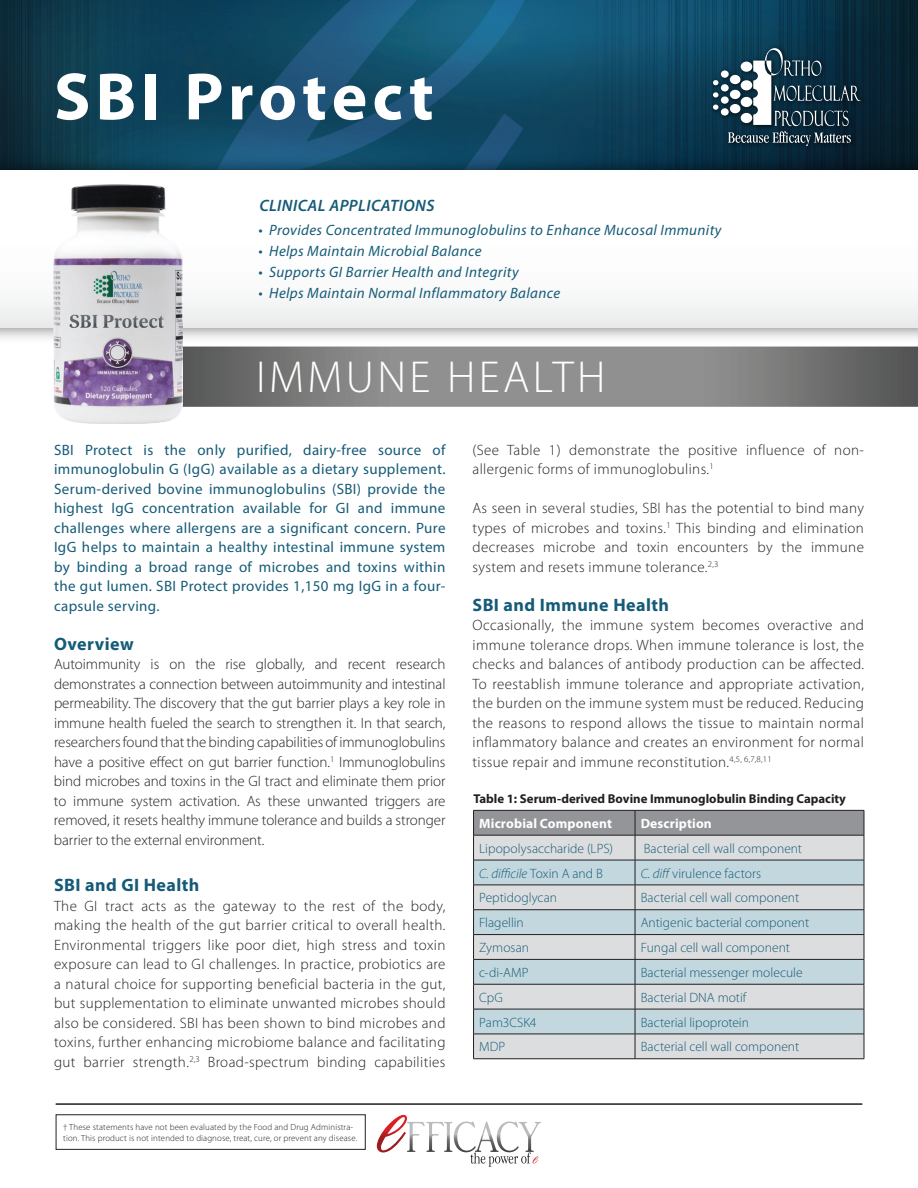
<style>
.page{position:relative;width:918px;height:1188px;background:#fff}
.page>*{position:absolute;margin:0;border:0;box-sizing:border-box;transform-origin:0 0}
.t1{font:700 67.5px "Myriad Pro";letter-spacing:.075em;color:#fff}
.t2{font:300 45px "Myriad Pro";letter-spacing:.075em;color:#fff}
.t3{font:700 18px "Myriad Pro";letter-spacing:.025em;color:#155b77}
.t4{font:italic 600 16.5px "Myriad Pro";letter-spacing:.025em;color:#155b77}
.t5{font:300 15px/19.5px "Myriad Pro";letter-spacing:.025em;color:#231f20;text-align:justify}
.t6{font:15px/19.5px "Myriad Pro";letter-spacing:.025em;color:#155b77;text-align:justify}
.t7{font:italic 15px "Myriad Pro";letter-spacing:.025em;color:#155b77}
.t8{font:300 13.5px "Myriad Pro";color:#155b77}
.t9{font:700 13.5px "Myriad Pro";letter-spacing:.01em;color:#fff}
.t10{font:italic 300 13.5px "Myriad Pro";letter-spacing:-.005em;color:#155b77}
.t11{font:700 12.9px "Myriad Pro";color:#231f20}
.t12{font:300 8.85px/10.6px "Myriad Pro";letter-spacing:.015em;color:#231f20}
.s1{font-style:normal}
.s2{font-style:italic}
</style>
<div class="page">
<img style="left:0;top:0;width:918px;height:148px">
<img style="left:0;top:148px;width:918px;height:199px">
<div style="left:0;top:170px;width:918px;height:158px;background:#fff"></div>
<img style="left:95px;top:308px;width:823px;height:116px">
<img style="left:707px;top:42px;width:161px;height:112px">
<div style="left:721px;top:70px;width:8px;height:8px;background:#fff;border-radius:50%"></div>
<div style="left:721px;top:84px;width:8px;height:8px;background:#fff;border-radius:50%"></div>
<div style="left:721px;top:96px;width:8px;height:8px;background:#fff;border-radius:50%"></div>
<div style="left:721px;top:108px;width:8px;height:8px;background:#fff;border-radius:50%"></div>
<svg style="left:713px;top:80px;width:5px;height:5px"></svg>
<svg style="left:713px;top:92px;width:5px;height:6px"></svg>
<svg style="left:713px;top:105px;width:5px;height:5px"></svg>
<svg style="left:728px;top:48px;width:133px;height:98px;background:#3c5563"></svg>
<svg style="left:377px;top:1115px;width:164px;height:52px"></svg>
<hr style="left:56px;top:1103px;width:806px;height:2px;background:#211e1e">
<div style="left:56px;top:1114px;width:310px;height:36px;border:1px solid #231f20"></div>
<img style="left:54px;top:184px;width:128px;height:239px">
<svg style="left:473px;top:810px;width:392px;height:249px;background:#c0c8cc"></svg>
<hr style="left:473px;top:1059px;width:162px;height:1px;background:#231f20">
<hr style="left:635px;top:1059px;width:229px;height:1px;background:#231f20">
<h1 class="t1" style="left:54px;top:53px;width:381px">SBI Protect</h1>
<p class="t4" style="left:259px;top:195px;width:177px">CLINICAL APPLICATIONS</p>
<p class="t7" style="left:258px;top:220px;width:465px">• Provides Concentrated Immunoglobulins to Enhance Mucosal Immunity</p>
<p class="t7" style="left:258px;top:241px;width:225px">• Helps Maintain Microbial Balance</p>
<p class="t7" style="left:258px;top:262px;width:262px">• Supports GI Barrier Health and Integrity</p>
<p class="t7" style="left:258px;top:283px;width:303px">• Helps Maintain Normal Inflammatory Balance</p>
<h2 class="t2" style="left:256px;top:350px;width:351px">IMMUNE HEALTH</h2>
<p class="t6" style="left:54px;top:440px;width:393px">SBI Protect is the only purified, dairy-free source of immunoglobulin G (IgG) available as a dietary supplement.<br>Serum-derived bovine immunoglobulins (SBI) provide the highest IgG concentration available for GI and immune challenges where allergens are a significant concern. Pure IgG helps to maintain a healthy intestinal immune system by binding a broad range of microbes and toxins within the gut lumen. SBI Protect provides 1,150 mg IgG in a four&shy;capsule serving.</p>
<p class="t3" style="left:54px;top:632px;width:81px">Overview</p>
<p class="t5" style="left:54px;top:654px;width:393px">Autoimmunity is on the rise globally, and recent research demonstrates a connection between autoimmunity and intestinal permeability. The discovery that the gut barrier plays a key role in immune health fueled the search to strengthen it. In that search, researchers found that the binding capabilities of immunoglobulins have a positive effect on gut barrier function.<sup>1</sup> Immunoglobulins bind microbes and toxins in the GI tract and eliminate them prior to immune system activation. As these unwanted triggers are removed, it resets healthy immune tolerance and builds a stronger barrier to the external environment.</p>
<p class="t3" style="left:54px;top:874px;width:147px">SBI and GI Health</p>
<p class="t5" style="left:54px;top:896px;width:393px">The GI tract acts as the gateway to the rest of the body, making the health of the gut barrier critical to overall health.<br>Environmental triggers like poor diet, high stress and toxin exposure can lead to GI challenges. In practice, probiotics are a natural choice for supporting beneficial bacteria in the gut, but supplementation to eliminate unwanted microbes should also be considered. SBI has been shown to bind microbes and toxins, further enhancing microbiome balance and facilitating gut barrier strength.<sup>2,3</sup> Broad-spectrum binding capabilities</p>
<p class="t12" style="left:63px;top:1122px;width:296px">† These statements have not been evaluated by the Food and Drug Administra&shy;tion. This product is not intended to diagnose, treat, cure, or prevent any disease.</p>
<p class="t5" style="left:472px;top:440px;width:393px">(See Table 1) demonstrate the positive influence of non&shy;allergenic forms of immunoglobulins.<sup>1</sup></p>
<p class="t5" style="left:472px;top:498px;width:393px">As seen in several studies, SBI has the potential to bind many types of microbes and toxins.<sup>1</sup> This binding and elimination decreases microbe and toxin encounters by the immune system and resets immune tolerance.<sup>2,3</sup></p>
<p class="t3" style="left:472px;top:593px;width:198px">SBI and Immune Health</p>
<p class="t5" style="left:472px;top:615px;width:393px">Occasionally, the immune system becomes overactive and immune tolerance drops. When immune tolerance is lost, the checks and balances of antibody production can be affected.<br>To reestablish immune tolerance and appropriate activation, the burden on the immune system must be reduced. Reducing the reasons to respond allows the tissue to maintain normal inflammatory balance and creates an environment for normal tissue repair and immune reconstitution.<sup>4,5,</sup> <sup>6,7,8,11</sup></p>
<p class="t11" style="left:473px;top:790px;width:374px">Table 1: Serum-derived Bovine Immunoglobulin Binding Capacity</p>
<p class="t9" style="left:479px;top:814px;width:134px">Microbial Component</p>
<p class="t9" style="left:641px;top:814px;width:73px">Description</p>
<p class="t8" style="left:479px;top:840px;width:135px">Lipopolysaccharide (LPS)</p>
<p class="t8" style="left:644px;top:840px;width:160px">Bacterial cell wall component</p>
<p class="t10" style="left:479px;top:866px;width:125px">C. difficile <span class="s1">Toxin A and B</span></p>
<p class="t8" style="left:641px;top:865px;width:122px"><span class="s2">C. diff</span> virulence factors</p>
<p class="t8" style="left:479px;top:890px;width:79px">Peptidoglycan</p>
<p class="t8" style="left:641px;top:890px;width:160px">Bacterial cell wall component</p>
<p class="t8" style="left:479px;top:915px;width:46px">Flagellin</p>
<p class="t8" style="left:641px;top:915px;width:170px">Antigenic bacterial component</p>
<p class="t8" style="left:479px;top:939px;width:51px">Zymosan</p>
<p class="t8" style="left:641px;top:939px;width:151px">Fungal cell wall component</p>
<p class="t8" style="left:479px;top:964px;width:51px">c-di-AMP</p>
<p class="t8" style="left:641px;top:964px;width:163px">Bacterial messenger molecule</p>
<p class="t8" style="left:479px;top:989px;width:25px">CpG</p>
<p class="t8" style="left:641px;top:989px;width:107px">Bacterial DNA motif</p>
<p class="t8" style="left:479px;top:1014px;width:59px">Pam3CSK4</p>
<p class="t8" style="left:641px;top:1014px;width:110px">Bacterial lipoprotein</p>
<p class="t8" style="left:479px;top:1039px;width:28px">MDP</p>
<p class="t8" style="left:641px;top:1039px;width:160px">Bacterial cell wall component</p>
</div>
